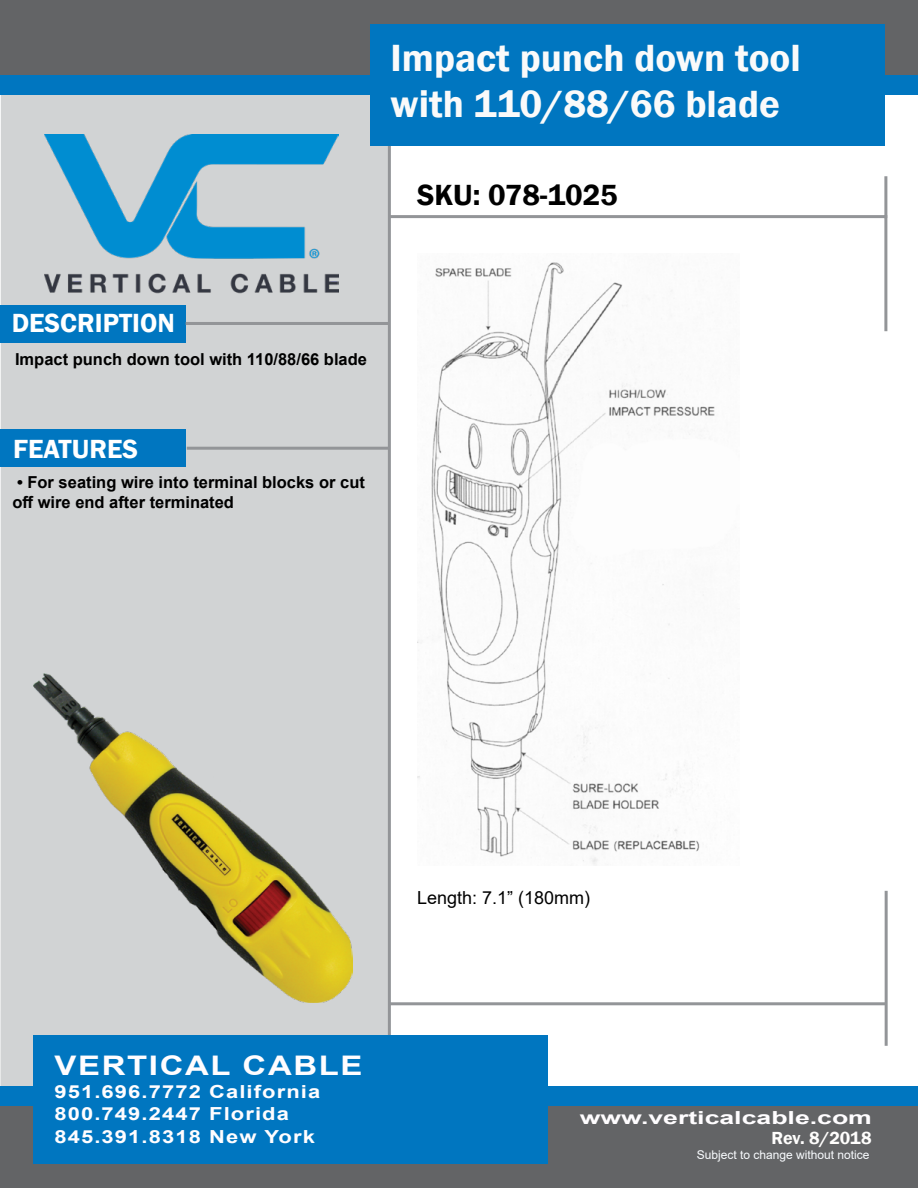
<style>
.page{position:relative;width:918px;height:1188px;background:#fff}
.page>*{position:absolute;margin:0;border:0;box-sizing:border-box;transform-origin:0 0}
.t1{font:600 39px/46.8px "Franklin Gothic";color:#fafafa}
.t2{font:600 30px "Franklin Gothic";color:#000}
.t3{font:600 27px "Franklin Gothic";color:#fff}
.t4{font:700 27px "Arial";letter-spacing:.05em;color:#fffdff;scale:1.22 1}
.t5{font:700 18px/22.5px "Arial";letter-spacing:.05em;color:#fffdff;scale:1.22 1}
.t6{font:700 18px "Arial";color:#fffdff;scale:1.48 1}
.t7{font:18px "Arial";color:#000}
.t8{font:600 18px "Franklin Gothic";letter-spacing:-.01em;color:#fffefd}
.t9{font:700 16.5px/19.8px "Arial";color:#000}
.t10{font:12px "Arial";color:#f9fcff}
</style>
<div class="page">
<div style="left:0;top:94px;width:388px;height:1094px;background:#d1d3d4"></div>
<hr style="left:388px;top:144px;width:3px;height:1037px;background:#939598">
<div style="left:0;top:0;width:918px;height:75px;background:#636466"></div>
<div style="left:0;top:75px;width:918px;height:19px;background:#0076c0"></div>
<div style="left:0;top:429px;width:185px;height:37px;background:#0076c0"></div>
<div style="left:0;top:305px;width:185px;height:37px;background:#0076c0"></div>
<div style="left:370px;top:24px;width:514px;height:122px;background:#0076c0"></div>
<hr style="left:390px;top:215px;width:497px;height:3px;background:#939598">
<hr style="left:884px;top:176px;width:3px;height:155px;background:#939598">
<div style="left:1px;top:1098px;width:917px;height:90px;background:#636466"></div>
<div style="left:34px;top:1036px;width:514px;height:128px;background:#0076c0"></div>
<div style="left:0;top:1086px;width:918px;height:20px;background:#0076c0"></div>
<hr style="left:186px;top:322px;width:202px;height:3px;background:#939598">
<hr style="left:187px;top:447px;width:203px;height:3px;background:#939598">
<hr style="left:390px;top:1002px;width:496px;height:3px;background:#939598">
<hr style="left:885px;top:891px;width:3px;height:155px;background:#939598">
<img style="left:45px;top:135px;width:293px;height:164px">
<img style="left:417px;top:262px;width:298px;height:603px">
<img style="left:34px;top:673px;width:318px;height:330px">
<h1 class="t1" style="left:391px;top:35px;width:412px">Impact punch down tool with 110/88/66 blade</h1>
<h2 class="t2" style="left:417px;top:176px;width:202px">SKU: 078-1025</h2>
<h3 class="t3" style="left:12px;top:307px;width:165px">DESCRIPTION</h3>
<p class="t9" style="left:15px;top:349px;width:354px">Impact punch down tool with 110/88/66 blade</p>
<h3 class="t3" style="left:13px;top:432px;width:126px">FEATURES</h3>
<p class="t9" style="left:13px;top:473px;width:354px">• For seating wire into terminal blocks or cut off wire end after terminated</p>
<p class="t7" style="left:417px;top:885px;width:175px">Length: 7.1” (180mm)</p>
<h3 class="t4" style="left:55px;top:1047px;width:254px">VERTICAL CABLE</h3>
<p class="t5" style="left:55px;top:1080px;width:219px">951.696.7772 California<br>800.749.2447 Florida<br>845.391.8318 New York</p>
<p class="t6" style="left:580px;top:1105px;width:199px">www.verticalcable.com</p>
<p class="t10" style="left:697px;top:1147px;width:174px">Subject to change without notice</p>
<p class="t8" style="left:772px;top:1127px;width:101px">Rev. 8/2018</p>
</div>
